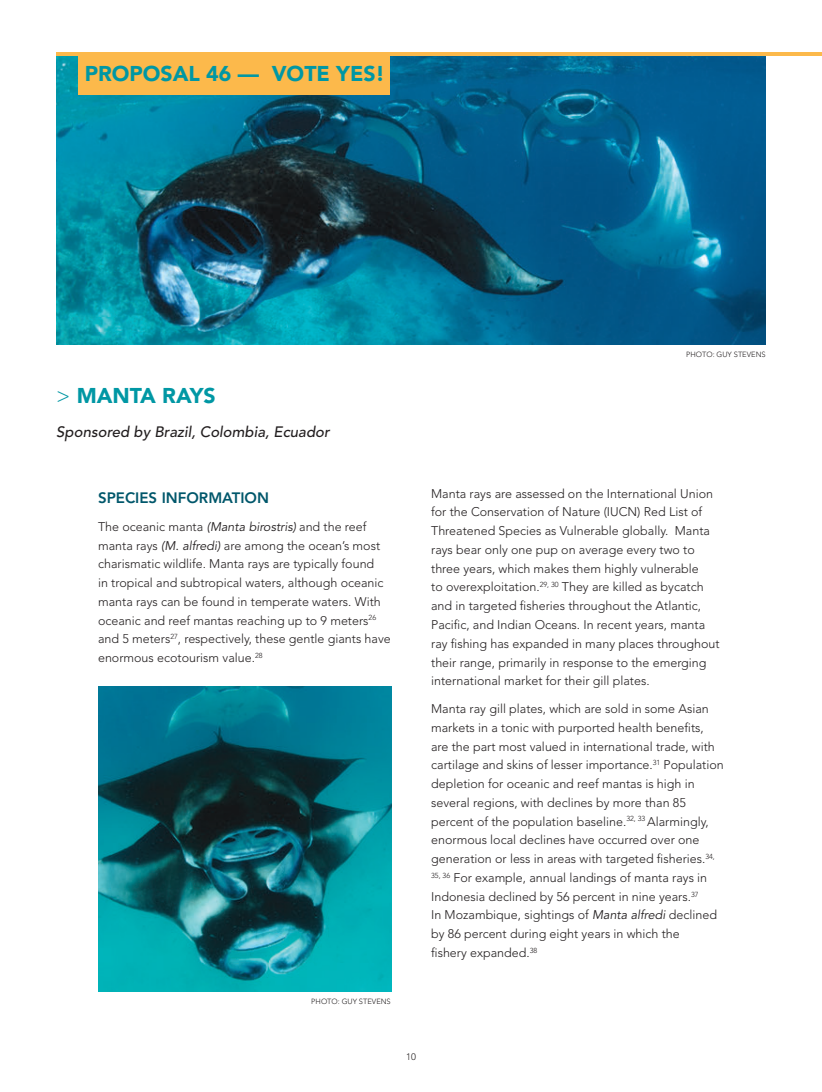
<style>
.page{position:relative;width:822px;height:1092px;background:#fff}
.page>*{position:absolute;margin:0;border:0;box-sizing:border-box;transform-origin:0 0}
.t1{font:900 21.25px "Avenir";color:#0097a4}
.t2{font:italic 500 15px "Avenir";color:#231f20}
.t3{font:800 15px "Avenir";color:#00576b}
.t4{font:300 12.5px/18.8px "Avenir";color:#231f20}
.t5{font:300 9.38px "Avenir";color:#231f20}
.t6{font:300 7.5px "Avenir";color:#231f20}
.s1{font-weight:300}
.s2{font-weight:400;font-style:italic}
</style>
<div class="page">
<img style="left:56px;top:56px;width:709px;height:288px">
<hr style="left:56px;top:52px;width:765px;height:4px;background:#fcb94b">
<img style="left:98px;top:686px;width:293px;height:305px">
<div style="left:79px;top:56px;width:311px;height:39px;background:#fcb94b"></div>
<h1 class="t1" style="left:85px;top:65px;width:302px">PROPOSAL 46 — VOTE YES!</h1>
<h1 class="t1" style="left:56px;top:387px;width:161px"><span class="s1">&gt;</span> MANTA RAYS</h1>
<p class="t2" style="left:56px;top:425px;width:275px">Sponsored by Brazil, Colombia, Ecuador</p>
<p class="t3" style="left:98px;top:491px;width:172px">SPECIES INFORMATION</p>
<p class="t4" style="left:98px;top:518px;width:294px">The oceanic manta <span class="s2">(Manta birostris)</span> and the reef manta rays <span class="s2">(M. alfredi)</span> are among the ocean’s most charismatic wildlife. Manta rays are typically found<br>in tropical and subtropical waters, although oceanic manta rays can be found in temperate waters. With oceanic and reef mantas reaching up to 9 meters<sup>26 </sup>and 5 meters<sup>27</sup>, respectively, these gentle giants have enormous ecotourism value.<sup>28</sup></p>
<p class="t6" style="left:311px;top:998px;width:81px">PHOTO: GUY STEVENS</p>
<p class="t6" style="left:686px;top:351px;width:81px">PHOTO: GUY STEVENS</p>
<p class="t4" style="left:431px;top:485px;width:290px">Manta rays are assessed on the International Union for the Conservation of Nature (IUCN) Red List of Threatened Species as Vulnerable globally. Manta rays bear only one pup on average every two to three years, which makes them highly vulnerable<br>to overexploitation.<sup>29,</sup> <sup>30</sup> They are killed as bycatch and in targeted fisheries throughout the Atlantic, Pacific, and Indian Oceans. In recent years, manta ray fishing has expanded in many places throughout their range, primarily in response to the emerging international market for their gill plates.</p>
<p class="t4" style="left:431px;top:700px;width:294px">Manta ray gill plates, which are sold in some Asian markets in a tonic with purported health benefits, are the part most valued in international trade, with cartilage and skins of lesser importance.<sup>31</sup> Population depletion for oceanic and reef mantas is high in several regions, with declines by more than 85 percent of the population baseline.<sup>32,</sup> <sup>33</sup> Alarmingly, enormous local declines have occurred over one generation or less in areas with targeted fisheries.<sup>34, 35,</sup> <sup>36</sup> For example, annual landings of manta rays in Indonesia declined by 56 percent in nine years.<sup>37<br></sup>In Mozambique, sightings of <span class="s2">Manta alfredi</span> declined by 86 percent during eight years in which the<br>fishery expanded.<sup>38</sup></p>
<p class="t5" style="left:406px;top:1052px;width:11px">10</p>
</div>
